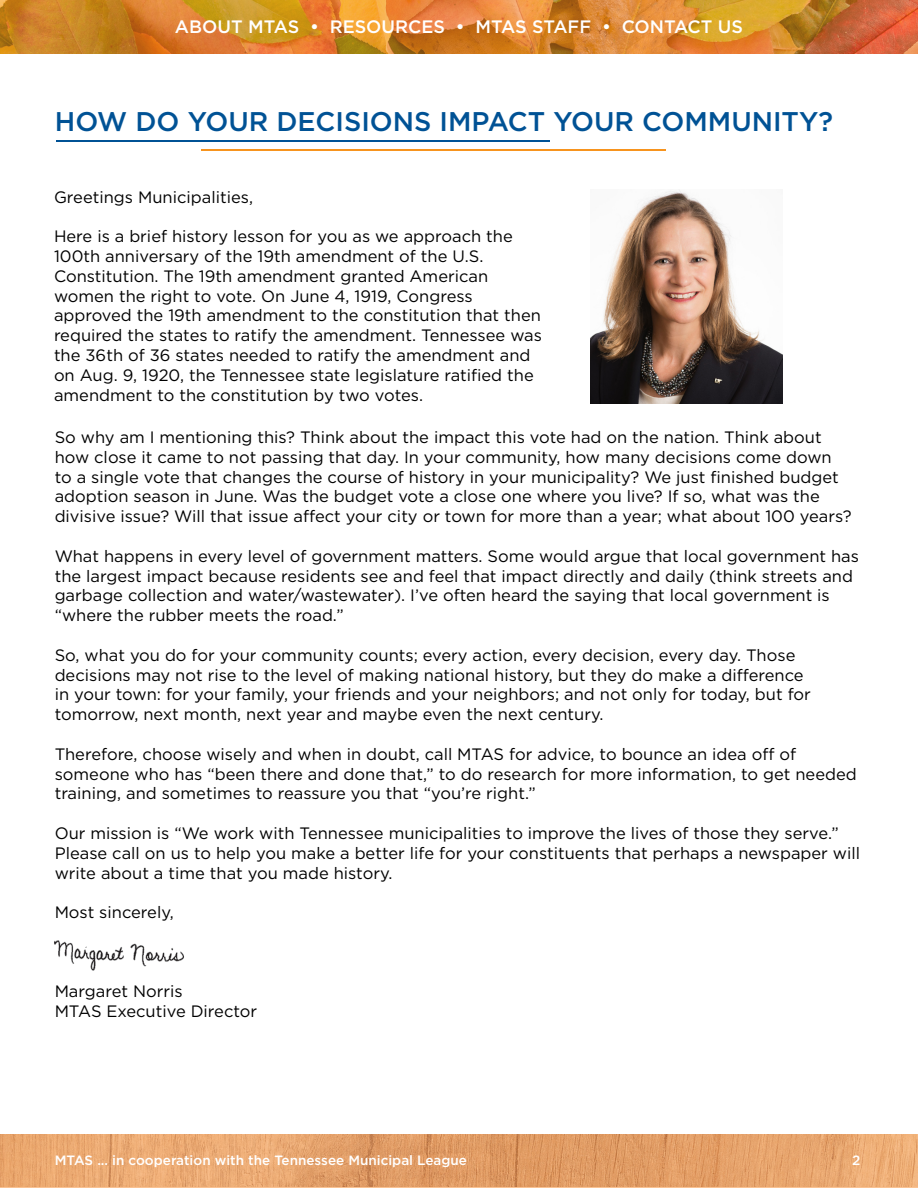
<style>
.page{position:relative;width:918px;height:1188px;background:#fff}
.page>*{position:absolute;margin:0;border:0;box-sizing:border-box;transform-origin:0 0}
.t1{font:500 27px "Gotham";color:#005295}
.t2{font:500 18px "Gotham";color:#fff}
.t3{font:16.5px/19.8px "Gotham";color:#000}
.t4{font:500 13.5px "Gotham";color:#fff}
</style>
<div class="page">
<svg style="left:0;top:1134px;width:918px;height:54px;fill:#e6a36c"></svg>
<img style="left:0;top:0;width:918px;height:54px">
<hr style="left:201px;top:149px;width:465px;height:1px;background:#f7941e">
<hr style="left:56px;top:140px;width:493px;height:1px;background:#005295">
<img style="left:590px;top:190px;width:192px;height:213px">
<img style="left:54px;top:940px;width:130px;height:31px">
<p class="t2" style="left:175px;top:16px;width:570px">ABOUT MTAS • RESOURCES • MTAS STAFF • CONTACT US</p>
<h1 class="t1" style="left:55px;top:105px;width:780px">HOW DO YOUR DECISIONS IMPACT YOUR COMMUNITY?</h1>
<p class="t3" style="left:54px;top:187px;width:201px">Greetings Municipalities,</p>
<p class="t3" style="left:54px;top:226px;width:489px">Here is a brief history lesson for you as we approach the 100th anniversary of the 19th amendment of the U.S.<br>Constitution. The 19th amendment granted American women the right to vote. On June 4, 1919, Congress approved the 19th amendment to the constitution that then required the states to ratify the amendment. Tennessee was the 36th of 36 states needed to ratify the amendment and on Aug. 9, 1920, the Tennessee state legislature ratified the amendment to the constitution by two votes.</p>
<p class="t3" style="left:55px;top:427px;width:798px">So why am I mentioning this? Think about the impact this vote had on the nation. Think about how close it came to not passing that day. In your community, how many decisions come down to a single vote that changes the course of history in your municipality? We just finished budget adoption season in June. Was the budget vote a close one where you live? If so, what was the divisive issue? Will that issue affect your city or town for more than a year; what about 100 years?</p>
<p class="t3" style="left:55px;top:546px;width:806px">What happens in every level of government matters. Some would argue that local government has the largest impact because residents see and feel that impact directly and daily (think streets and garbage collection and water/wastewater). I’ve often heard the saying that local government is “where the rubber meets the road.”</p>
<p class="t3" style="left:55px;top:645px;width:758px">So, what you do for your community counts; every action, every decision, every day. Those decisions may not rise to the level of making national history, but they do make a difference in your town: for your family, your friends and your neighbors; and not only for today, but for tomorrow, next month, next year and maybe even the next century.</p>
<p class="t3" style="left:55px;top:744px;width:804px">Therefore, choose wisely and when in doubt, call MTAS for advice, to bounce an idea off of someone who has “been there and done that,” to do research for more information, to get needed training, and sometimes to reassure you that “you’re right.”</p>
<p class="t3" style="left:55px;top:823px;width:807px">Our mission is “We work with Tennessee municipalities to improve the lives of those they serve.”<br>Please call on us to help you make a better life for your constituents that perhaps a newspaper will write about a time that you made history.</p>
<p class="t3" style="left:55px;top:902px;width:121px">Most sincerely,</p>
<p class="t3" style="left:55px;top:981px;width:204px">Margaret Norris<br>MTAS Executive Director</p>
<p class="t4" style="left:55px;top:1152px;width:414px">MTAS ... in cooperation with the Tennessee Municipal League</p>
<p class="t4" style="left:852px;top:1152px;width:10px">2</p>
</div>
